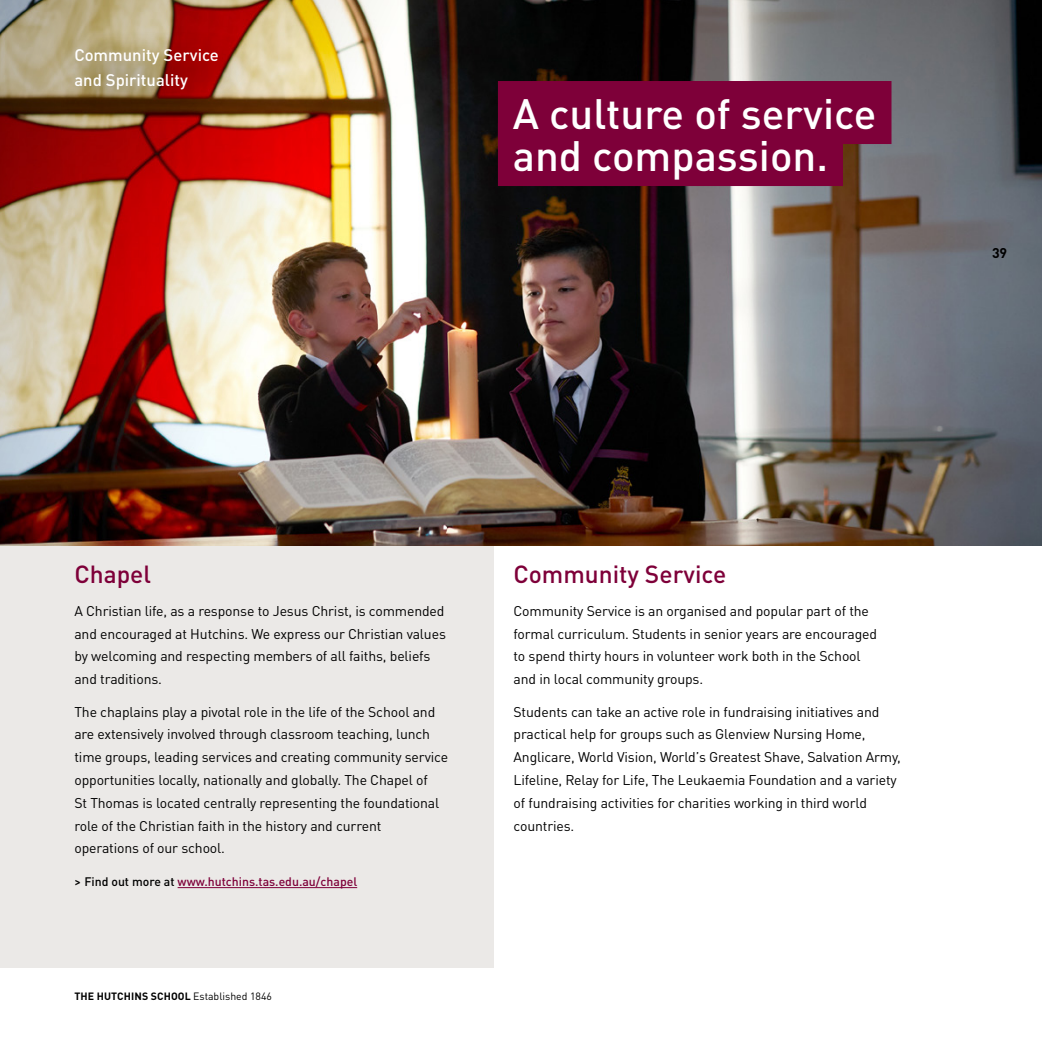
<style>
.page{position:relative;width:1042px;height:1042px;background:#fff}
.page>*{position:absolute;margin:0;border:0;box-sizing:border-box;transform-origin:0 0}
.t1{font:500 42px/42px "DIN Pro";color:#fff}
.t2{font:500 24.5px "DIN Pro";color:#7e0039}
.t3{font:500 16.62px/24.5px "DIN Pro";color:#fff}
.t4{font:14px/22.8px "DIN Pro";letter-spacing:-.01em;color:#000}
.t5{font:700 14px "DIN Pro";color:#000}
.t6{font:500 12.25px "DIN Pro";color:#7e0039}
.t7{font:700 10.5px "DIN Pro";letter-spacing:.01em;color:#000}
.s1{color:#000}
.s2{font-weight:400}
</style>
<div class="page">
<div style="left:0;top:546px;width:494px;height:421px;background:#ebe9e7"></div>
<img style="left:0;top:0;width:1042px;height:546px">
<div style="left:55px;top:29px;width:203px;height:100px;background:#000;opacity:.75"></div>
<hr style="left:178px;top:887px;width:179px;height:1px;background:#7e0039">
<div style="left:498px;top:81px;width:393px;height:63px;background:#7e0039"></div>
<div style="left:498px;top:123px;width:345px;height:63px;background:#7e0039"></div>
<p class="t3" style="left:74px;top:42px;width:146px">Community Service and Spirituality</p>
<h1 class="t1" style="left:513px;top:90px;width:365px">A culture of service and compassion.</h1>
<p class="t5" style="left:992px;top:242px;width:17px">39</p>
<h2 class="t2" style="left:74px;top:555px;width:78px">Chapel</h2>
<p class="t4" style="left:74px;top:598px;width:373px">A Christian life, as a response to Jesus Christ, is commended and encouraged at Hutchins. We express our Christian values by welcoming and respecting members of all faiths, beliefs and traditions.</p>
<p class="t4" style="left:74px;top:699px;width:375px">The chaplains play a pivotal role in the life of the School and are extensively involved through classroom teaching, lunch time groups, leading services and creating community service opportunities locally, nationally and globally. The Chapel of<br>St Thomas is located centrally representing the foundational role of the Christian faith in the history and current operations of our school.</p>
<p class="t6" style="left:74px;top:872px;width:284px"><span class="s1">&gt; Find out more at</span> www.hutchins.tas.edu.au/chapel</p>
<p class="t7" style="left:74px;top:988px;width:199px">THE HUTCHINS SCHOOL <span class="s2">Established 1846</span></p>
<h2 class="t2" style="left:513px;top:555px;width:214px">Community Service</h2>
<p class="t4" style="left:513px;top:598px;width:365px">Community Service is an organised and popular part of the formal curriculum. Students in senior years are encouraged to spend thirty hours in volunteer work both in the School and in local community groups.</p>
<p class="t4" style="left:513px;top:699px;width:389px">Students can take an active role in fundraising initiatives and practical help for groups such as Glenview Nursing Home, Anglicare, World Vision, World’s Greatest Shave, Salvation Army, Lifeline, Relay for Life, The Leukaemia Foundation and a variety of fundraising activities for charities working in third world countries.</p>
</div>
